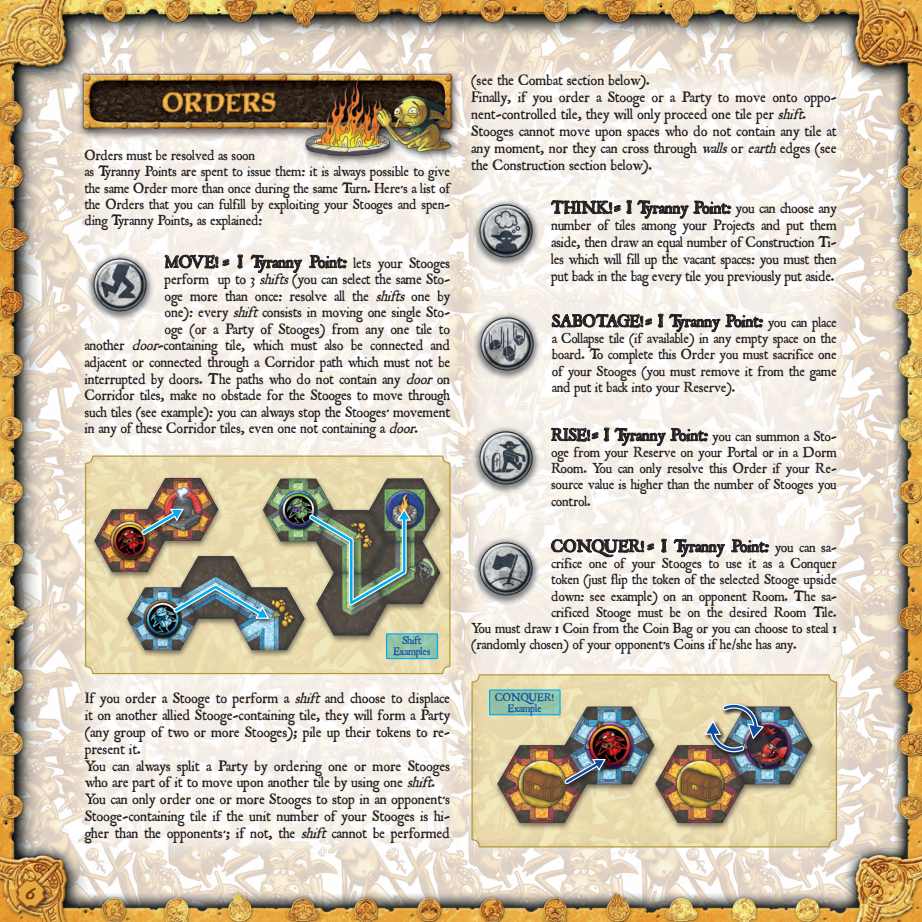
<style>
.page{position:relative;width:922px;height:922px;background:#fff}
.page>*{position:absolute;margin:0;border:0;box-sizing:border-box;transform-origin:0 0}
.t1{font:20px "Roman Antique";color:#703e0a;scale:1.12 1}
.t2{font:18.75px "Roman Antique";letter-spacing:-.005em;color:#231f20}
.t3{font:16.25px/16.9px "Roman Antique";color:#231f20}
.t4{font:15.62px/16.2px "Roman Antique";letter-spacing:-.005em;color:#231f20;text-align:justify}
.t5{font:12.12px/11px "Roman Antique";letter-spacing:-.01em;color:#0d4da1;text-align:center;scale:.96 1}
.s1{font-size:31.5px}
.s2{font-size:16.25px}
.s3{font-style:italic}
.s4{font-size:15.62px}
</style>
<div class="page">
<img style="left:0;top:0;width:921px;height:921px">
<img style="left:73px;top:51px;width:389px;height:119px">
<svg style="left:165px;top:252px;width:64px;height:16px"></svg>
<svg style="left:237px;top:254px;width:6px;height:14px"></svg>
<svg style="left:251px;top:255px;width:51px;height:18px"></svg>
<svg style="left:309px;top:255px;width:38px;height:13px"></svg>
<img style="left:85px;top:252px;width:69px;height:69px">
<img style="left:471px;top:536px;width:69px;height:69px">
<img style="left:471px;top:198px;width:69px;height:69px">
<img style="left:472px;top:312px;width:69px;height:68px">
<img style="left:471px;top:425px;width:69px;height:69px">
<svg style="left:84px;top:455px;width:367px;height:219px;background:#e5d6a6"></svg>
<img style="left:91px;top:474px;width:356px;height:182px">
<div style="left:140px;top:507px;width:277px;height:117px;background:#231f20;opacity:.75"></div>
<svg style="left:140px;top:508px;width:45px;height:27px"></svg>
<img style="left:172px;top:583px;width:98px;height:36px">
<img style="left:308px;top:507px;width:104px;height:99px">
<div style="left:386px;top:633px;width:51px;height:25px;background:linear-gradient(to right,#94c4a9,#92c4aa)"></div>
<div style="left:386px;top:633px;width:52px;height:26px;border:1px solid #00aeef"></div>
<img style="left:470px;top:673px;width:367px;height:174px">
<div style="left:489px;top:690px;width:71px;height:24px;background:linear-gradient(to right,#91c0a4,#95c7ac)"></div>
<div style="left:489px;top:689px;width:71px;height:26px;border:1px solid #00aeef"></div>
<svg style="left:551px;top:200px;width:69px;height:14px"></svg>
<svg style="left:626px;top:200px;width:5px;height:14px"></svg>
<svg style="left:637px;top:200px;width:94px;height:19px;background:#b8b4af"></svg>
<svg style="left:551px;top:311px;width:101px;height:16px;background:#aaa5a1"></svg>
<svg style="left:658px;top:314px;width:5px;height:13px"></svg>
<svg style="left:669px;top:314px;width:93px;height:18px"></svg>
<svg style="left:551px;top:425px;width:156px;height:21px"></svg>
<svg style="left:551px;top:536px;width:103px;height:21px;background:#bbb7b2"></svg>
<svg style="left:661px;top:538px;width:5px;height:14px"></svg>
<svg style="left:673px;top:539px;width:51px;height:18px"></svg>
<svg style="left:731px;top:539px;width:37px;height:13px"></svg>
<div style="left:15px;top:877px;width:36px;height:36px;background:#231f20;opacity:.75"></div>
<svg style="left:15px;top:877px;width:31px;height:31px"></svg>
<div style="left:563px;top:757px;width:48px;height:32px;background:#231f20;opacity:.75"></div>
<svg style="left:563px;top:758px;width:44px;height:26px"></svg>
<div style="left:703px;top:702px;width:66px;height:56px;background:#231f20;opacity:.75"></div>
<div style="left:721px;top:702px;width:48px;height:42px;background:#231f20;opacity:.75"></div>
<div style="left:703px;top:719px;width:47px;height:39px;background:#231f20;opacity:.75"></div>
<img style="left:703px;top:702px;width:62px;height:50px">
<img style="left:149px;top:82px;width:138px;height:43px">
<p class="t1" style="left:26px;top:880px;width:11px">6</p>
<p class="t4" style="left:85px;top:147px;width:367px;text-align:left">Orders must be resolved as soon<br>as Tyranny Points are spent to issue them: it is always possible to give the same Order more than once during the same Turn. Here’s a list of the Orders that you can fulfill by exploiting your Stooges and spen&shy;ding Tyranny Points, as explained:</p>
<p class="t2" style="left:165px;top:250px;width:287px">MOVE! = <span class="s1">1</span> Tyranny Point: <span class="s2">lets your Stooges</span></p>
<p class="t3" style="left:165px;top:271px;width:287px">perform up to 3 <span class="s3">shifts</span>(you can select the same Sto-</p>
<p class="t3" style="left:165px;top:287px;width:287px">oge more than once: resolve all the <span class="s3">shifts</span> one by</p>
<p class="t3" style="left:165px;top:304px;width:287px">one): every <span class="s3">shift</span>consists in moving one single Sto-</p>
<p class="t3" style="left:165px;top:320px;width:287px">oge (or a Party of Stooges) from any one tile to</p>
<p class="t3" style="left:85px;top:337px;width:367px">another <span class="s3">door</span>-containing tile, which must also be connected and</p>
<p class="t3" style="left:85px;top:354px;width:367px">adjacent or connected through a Corridor path which must not be</p>
<p class="t3" style="left:85px;top:370px;width:367px">interrupted by doors. The paths who do not contain any <span class="s3">door</span>on</p>
<p class="t3" style="left:85px;top:387px;width:367px">Corridor tiles, make no obstacle for the Stooges to move through</p>
<p class="t3" style="left:85px;top:403px;width:367px">such tiles (see example): you can always stop the Stooges’ movement</p>
<p class="t3" style="left:85px;top:420px;width:337px">in any of these Corridor tiles, even one not containing a <span class="s3">door</span>.</p>
<p class="t5" style="left:393px;top:635px;width:40px">Shift<br>Examples</p>
<p class="t3" style="left:85px;top:689px;width:367px">If you order a Stooge to perform a <span class="s3">shift</span>and choose to displace it on another allied Stooge-containing tile, they will form a Party (any group of two or more Stooges); pile up their tokens to re&shy;present it.<br>You can always split a Party by ordering one or more Stooges who are part of it to move upon another tile by using one <span class="s3">shift</span>.<br>You can only order one or more Stooges to stop in an opponent’s Stooge-containing tile if the unit number of your Stooges is hi&shy;gher than the opponents’; if not, the <span class="s3">shift</span>cannot be performed</p>
<p class="t3" style="left:471px;top:72px;width:367px">(see the Combat section below).<br>Finally, if you order a Stooge or a Party to move onto oppo&shy;nent-controlled tile, they will only proceed one tile per <span class="s3">shift</span>.<br>Stooges cannot move upon spaces who do not contain any tile at any moment, nor they can cross through <span class="s3">walls</span>or <span class="s3">earth</span>edges (see the Construction section below).</p>
<p class="t2" style="left:551px;top:196px;width:287px">THINK! = <span class="s1">1</span> Tyranny Point: <span class="s2">you can choose any</span></p>
<p class="t3" style="left:551px;top:217px;width:287px;text-align:justify">number of tiles among your Projects and put them aside, then draw an equal number of Construction Ti&shy;les which will fill up the vacant spaces: you must then put back in the bag every tile you previously put aside.</p>
<p class="t2" style="left:552px;top:309px;width:286px">SABOTAGE! = <span class="s1">1</span> Tyranny Point: <span class="s4">you can place</span></p>
<p class="t4" style="left:552px;top:330px;width:286px">a Collapse tile (if available) in any empty space on the board. To complete this Order you must sacrifice one of your Stooges (you must remove it from the game and put it back into your Reserve).</p>
<p class="t2" style="left:551px;top:423px;width:287px">RISE! = <span class="s1">1</span> Tyranny Point: <span class="s4">you can summon a Sto-</span></p>
<p class="t4" style="left:551px;top:444px;width:287px">oge from your Reserve on your Portal or in a Dorm Room. You can only resolve this Order if your Re&shy;source value is higher than the number of Stooges you control.</p>
<p class="t2" style="left:551px;top:534px;width:287px">CONQUER! = <span class="s1">1</span> Tyranny Point: <span class="s4">you can sa-</span></p>
<p class="t4" style="left:551px;top:555px;width:287px">crifice one of your Stooges to use it as a Conquer</p>
<p class="t4" style="left:551px;top:571px;width:287px">token (just flip the token of the selected Stooge upside</p>
<p class="t4" style="left:551px;top:588px;width:287px">down: see example) on an opponent Room. The sa-</p>
<p class="t4" style="left:551px;top:604px;width:287px">crificed Stooge must be on the desired Room Tile.</p>
<p class="t4" style="left:471px;top:620px;width:367px">You must draw 1 Coin from the Coin Bag or you can choose to steal 1</p>
<p class="t4" style="left:471px;top:636px;width:326px">(randomly chosen) of your opponent’s Coins if he/she has any.</p>
<p class="t5" style="left:495px;top:691px;width:63px">CONQUER!<br>Example</p>
</div>
